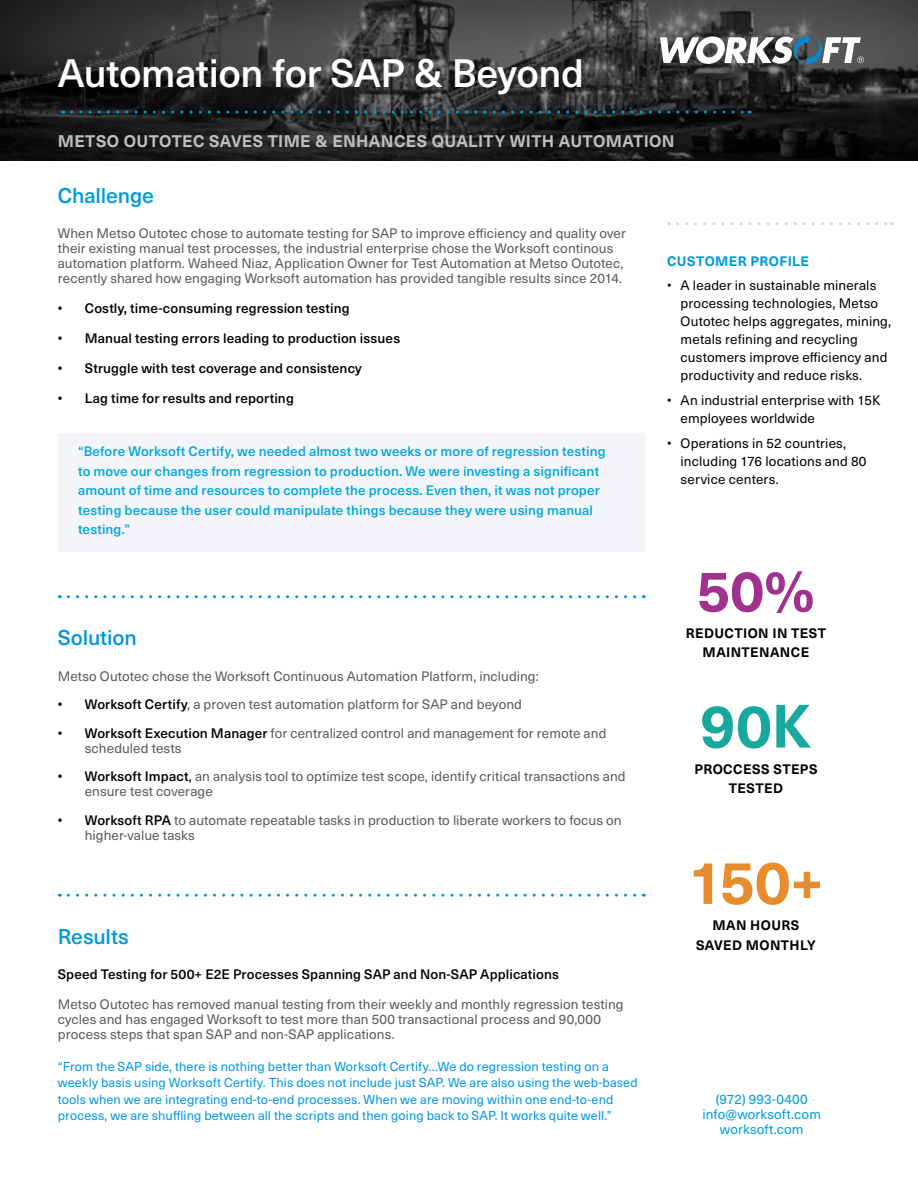
<style>
.page{position:relative;width:918px;height:1188px;background:#fff}
.page>*{position:absolute;margin:0;border:0;box-sizing:border-box;transform-origin:0 0}
.t1{font:700 60px "Neue Haas Unica Pro";color:#e78d2e}
.t2{font:700 60px "Neue Haas Unica Pro";color:#18a89e}
.t3{font:700 57px "Neue Haas Unica Pro";color:#a0318d}
.t4{font:500 39px "Neue Haas Unica Pro";letter-spacing:-.01em;color:#fff}
.t5{font:500 21px "Neue Haas Unica Pro";letter-spacing:-.005em;color:#0099d8}
.t6{font:700 16.5px "Neue Haas Unica Pro";letter-spacing:.02em;color:#bcbec0}
.t7{font:13.5px/15px "Neue Haas Unica Pro";letter-spacing:.005em;color:#58595b}
.t8{font:500 13.5px/19.5px "Neue Haas Unica Pro";letter-spacing:.01em;color:#00a7de}
.t9{font:13.5px/18px "Neue Haas Unica Pro";letter-spacing:.01em;color:#000}
.t10{font:500 13.5px "Neue Haas Unica Pro";letter-spacing:.01em;color:#000}
.t11{font:700 13.5px/19.5px "Neue Haas Unica Pro";letter-spacing:.03em;color:#000101;text-align:center}
.t12{font:13.5px/15px "Neue Haas Unica Pro";letter-spacing:.005em;color:#009fdc;text-align:center}
.t13{font:700 13.5px "Neue Haas Unica Pro";letter-spacing:.03em;color:#0099d8}
.t14{font:12.75px/16.5px "Neue Haas Unica Pro";letter-spacing:.01em;color:#0097e6}
.s1{font-weight:500;color:#000}
.s2{color:#000}
</style>
<div class="page">
<svg style="left:0;top:0;width:918px;height:161px;background:#2d2d2d"></svg>
<svg style="left:72px;top:111px;width:678px;height:3px;background:#193c4a"></svg>
<div style="left:58px;top:433px;width:587px;height:118px;background:#f4f5f8"></div>
<svg style="left:68px;top:595px;width:576px;height:3px"></svg>
<svg style="left:68px;top:894px;width:576px;height:3px"></svg>
<svg style="left:678px;top:222px;width:214px;height:3px"></svg>
<svg style="left:660px;top:36px;width:204px;height:28px"></svg>
<h3 class="t4" style="left:58px;top:49px;width:528px">Automation for SAP &amp; Beyond</h3>
<p class="t6" style="left:58px;top:131px;width:618px">METSO OUTOTEC SAVES TIME &amp; ENHANCES QUALITY WITH AUTOMATION</p>
<h3 class="t5" style="left:58px;top:183px;width:98px">Challenge</h3>
<p class="t7" style="left:58px;top:226px;width:570px">When Metso Outotec chose to automate testing for SAP to improve efficiency and quality over their existing manual test processes, the industrial enterprise chose the Worksoft continous automation platform. Waheed Niaz, Application Owner for Test Automation at Metso Outotec, recently shared how engaging Worksoft automation has provided tangible results since 2014.</p>
<p class="t10" style="left:58px;top:300px;width:293px">• Costly, time-consuming regression testing</p>
<p class="t10" style="left:58px;top:330px;width:344px">• Manual testing errors leading to production issues</p>
<p class="t10" style="left:58px;top:360px;width:305px">• Struggle with test coverage and consistency</p>
<p class="t10" style="left:58px;top:390px;width:238px">• Lag time for results and reporting</p>
<p class="t13" style="left:667px;top:253px;width:143px">CUSTOMER PROFILE</p>
<p class="t9" style="left:681px;top:277px;width:212px;text-indent:-14px">• A leader in sustainable minerals processing technologies, Metso Outotec helps aggregates, mining, metals refining and recycling customers improve efficiency and productivity and reduce risks.</p>
<p class="t9" style="left:681px;top:392px;width:201px;text-indent:-14px">• An industrial enterprise with 15K employees worldwide</p>
<p class="t9" style="left:681px;top:434px;width:187px;text-indent:-14px">• Operations in 52 countries, including 176 locations and 80 service centers.</p>
<p class="t8" style="left:78px;top:442px;width:529px">“Before Worksoft Certify, we needed almost two weeks or more of regression testing to move our changes from regression to production. We were investing a significant amount of time and resources to complete the process. Even then, it was not proper testing because the user could manipulate things because they were using manual testing.”</p>
<h3 class="t5" style="left:58px;top:625px;width:81px">Solution</h3>
<p class="t7" style="left:58px;top:669px;width:482px">Metso Outotec chose the Worksoft Continuous Automation Platform, including:</p>
<p class="t7" style="left:58px;top:697px;width:466px"><span class="s1">• Worksoft Certify</span>, a proven test automation platform for SAP and beyond</p>
<p class="t7" style="left:85px;top:726px;width:523px;text-indent:-27px"><span class="s1">• Worksoft Execution Manager</span> for centralized control and management for remote and scheduled tests</p>
<p class="t7" style="left:85px;top:769px;width:542px;text-indent:-27px"><span class="s1">• Worksoft Impact</span><span class="s2">,</span> an analysis tool to optimize test scope, identify critical transactions and ensure test coverage</p>
<p class="t7" style="left:85px;top:813px;width:538px;text-indent:-27px"><span class="s1">• Worksoft RPA</span> to automate repeatable tasks in production to liberate workers to focus on higher-value tasks</p>
<h3 class="t5" style="left:58px;top:924px;width:73px">Results</h3>
<p class="t10" style="left:58px;top:966px;width:503px">Speed Testing for 500+ E2E Processes Spanning SAP and Non-SAP Applications</p>
<p class="t7" style="left:58px;top:997px;width:567px">Metso Outotec has removed manual testing from their weekly and monthly regression testing cycles and has engaged Worksoft to test more than 500 transactional process and 90,000 process steps that span SAP and non-SAP applications.</p>
<p class="t14" style="left:58px;top:1058px;width:582px">“From the SAP side, there is nothing better than Worksoft Certify…We do regression testing on a weekly basis using Worksoft Certify. This does not include just SAP. We are also using the web-based tools when we are integrating end-to-end processes. When we are moving within one end-to-end process, we are shuffling between all the scripts and then going back to SAP. It works quite well.”</p>
<h2 class="t3" style="left:697px;top:556px;width:120px">50%</h2>
<p class="t11" style="left:686px;top:623px;width:142px">REDUCTION IN TEST<br>MAINTENANCE</p>
<h1 class="t2" style="left:701px;top:690px;width:112px">90K</h1>
<p class="t11" style="left:694px;top:759px;width:125px">PROCCESS STEPS<br>TESTED</p>
<h1 class="t1" style="left:688px;top:846px;width:137px">150+</h1>
<p class="t11" style="left:696px;top:916px;width:121px">MAN HOURS<br>SAVED MONTHLY</p>
<p class="t12" style="left:703px;top:1092px;width:120px">(972) 993-0400 info@worksoft.com worksoft.com</p>
</div>
